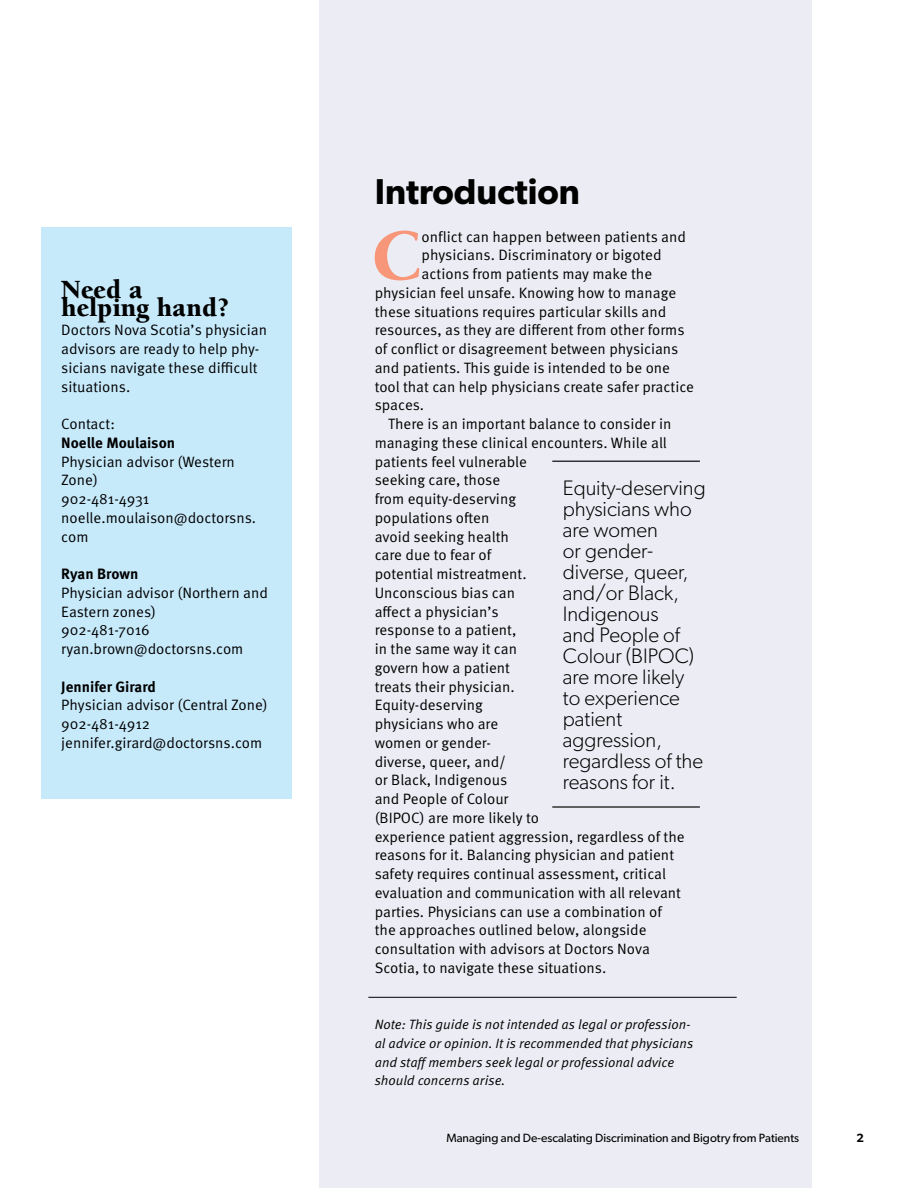
<style>
.page{position:relative;width:918px;height:1188px;background:#fff}
.page>*{position:absolute;margin:0;border:0;box-sizing:border-box;transform-origin:0 0}
.t1{font:900 74.1px "Berkeley Std";color:#f79678}
.t2{font:600 36px "Gibson";color:#000}
.t3{font:900 27px "Berkeley Std";color:#000}
.t4{font:300 21px/21px "Gibson";color:#000}
.t5{font:15px/18.8px "Meta OT Norm";color:#000}
.t6{font:700 15px "Meta OT";color:#000}
.t7{font:13.5px/18.8px "Meta OT Norm Ita";color:#000}
.t8{font:12px "Gibson";color:#000}
.t9{font:600 12px "Gibson";color:#000}
</style>
<div class="page">
<div style="left:41px;top:227px;width:250px;height:571px;background:#c7eafb"></div>
<div style="left:320px;top:0;width:492px;height:1188px;background:#ecedf4"></div>
<hr style="left:552px;top:461px;width:148px;height:1px;background:#333">
<hr style="left:552px;top:806px;width:148px;height:2px;background:#333">
<hr style="left:368px;top:997px;width:369px;height:1px;background:#000">
<h3 class="t3" style="left:61px;top:275px;width:83px">Need a</h3>
<h3 class="t3" style="left:61px;top:294px;width:169px">helping hand?</h3>
<p class="t5" style="left:61px;top:321px;width:207px">Doctors Nova Scotia’s physician advisors are ready to help phy&shy;sicians navigate these difficult situations.</p>
<p class="t5" style="left:61px;top:415px;width:55px">Contact:</p>
<p class="t6" style="left:61px;top:433px;width:115px">Noelle Moulaison</p>
<p class="t5" style="left:61px;top:452px;width:196px">Physician advisor (Western<br>Zone)<br>902-481-4931 noelle.moulaison@doctorsns. com</p>
<p class="t6" style="left:61px;top:564px;width:79px">Ryan Brown</p>
<p class="t5" style="left:61px;top:583px;width:208px">Physician advisor (Northern and<br>Eastern zones)<br>902-481-7016 ryan.brown@doctorsns.com</p>
<p class="t6" style="left:61px;top:677px;width:96px">Jennifer Girard</p>
<p class="t5" style="left:61px;top:696px;width:208px">Physician advisor (Central Zone)<br>902-481-4912 jennifer.girard@doctorsns.com</p>
<h2 class="t2" style="left:375px;top:170px;width:207px">Introduction</h2>
<h1 class="t1" style="left:371px;top:216px;width:52px">C</h1>
<p class="t5" style="left:422px;top:227px;width:266px">onflict can happen between patients and</p>
<p class="t5" style="left:422px;top:246px;width:242px">physicians. Discriminatory or bigoted</p>
<p class="t5" style="left:422px;top:265px;width:232px">actions from patients may make the</p>
<p class="t5" style="left:375px;top:283px;width:303px">physician feel unsafe. Knowing how to manage</p>
<p class="t5" style="left:375px;top:302px;width:293px">these situations requires particular skills and</p>
<p class="t5" style="left:375px;top:321px;width:312px">resources, as they are different from other forms</p>
<p class="t5" style="left:375px;top:340px;width:305px">of conflict or disagreement between physicians</p>
<p class="t5" style="left:375px;top:358px;width:297px">and patients. This guide is intended to be one</p>
<p class="t5" style="left:375px;top:377px;width:321px">tool that can help physicians create safer practice</p>
<p class="t5" style="left:375px;top:396px;width:51px">spaces.</p>
<p class="t5" style="left:388px;top:415px;width:285px">There is an important balance to consider in</p>
<p class="t5" style="left:375px;top:433px;width:294px">managing these clinical encounters. While all</p>
<p class="t5" style="left:375px;top:452px;width:154px">patients feel vulnerable</p>
<p class="t5" style="left:375px;top:471px;width:127px">seeking care, those</p>
<p class="t5" style="left:375px;top:490px;width:143px">from equity-deserving</p>
<p class="t5" style="left:375px;top:508px;width:116px">populations often</p>
<p class="t5" style="left:375px;top:527px;width:136px">avoid seeking health</p>
<p class="t5" style="left:375px;top:546px;width:118px">care due to fear of</p>
<p class="t5" style="left:375px;top:565px;width:154px">potential mistreatment.</p>
<p class="t5" style="left:375px;top:583px;width:142px">Unconscious bias can</p>
<p class="t5" style="left:375px;top:602px;width:126px">affect a physician’s</p>
<p class="t5" style="left:375px;top:621px;width:143px">response to a patient,</p>
<p class="t5" style="left:375px;top:640px;width:144px">in the same way it can</p>
<p class="t5" style="left:375px;top:658px;width:137px">govern how a patient</p>
<p class="t5" style="left:375px;top:677px;width:142px">treats their physician.</p>
<p class="t5" style="left:375px;top:696px;width:110px">Equity-deserving</p>
<p class="t5" style="left:375px;top:715px;width:125px">physicians who are</p>
<p class="t5" style="left:375px;top:733px;width:118px">women or gender-</p>
<p class="t5" style="left:375px;top:752px;width:133px">diverse, queer, and/</p>
<p class="t5" style="left:375px;top:771px;width:134px">or Black, Indigenous</p>
<p class="t5" style="left:375px;top:790px;width:135px">and People of Colour</p>
<p class="t5" style="left:375px;top:808px;width:166px">(BIPOC) are more likely to</p>
<p class="t5" style="left:375px;top:827px;width:311px">experience patient aggression, regardless of the</p>
<p class="t5" style="left:375px;top:846px;width:301px">reasons for it. Balancing physician and patient</p>
<p class="t5" style="left:375px;top:865px;width:293px">safety requires continual assessment, critical</p>
<p class="t5" style="left:375px;top:883px;width:308px">evaluation and communication with all relevant</p>
<p class="t5" style="left:375px;top:902px;width:289px">parties. Physicians can use a combination of</p>
<p class="t5" style="left:375px;top:921px;width:273px">the approaches outlined below, alongside</p>
<p class="t5" style="left:375px;top:940px;width:277px">consultation with advisors at Doctors Nova</p>
<p class="t5" style="left:375px;top:958px;width:233px">Scotia, to navigate these situations.</p>
<h3 class="t4" style="left:563px;top:477px;width:144px">Equity-deserving physicians who are women<br>or gender&shy;diverse, queer, and/or Black,<br>Indigenous<br>and People of<br>Colour (BIPOC) are more likely to experience patient aggression, regardless of the reasons for it.</h3>
<p class="t7" style="left:375px;top:1015px;width:320px">Note: This guide is not intended as legal or profession&shy;al advice or opinion. It is recommended that physicians and staff members seek legal or professional advice should concerns arise.</p>
<p class="t8" style="left:446px;top:1130px;width:354px">Managing and De-escalating Discrimination and Bigotry from Patients</p>
<p class="t9" style="left:856px;top:1130px;width:9px">2</p>
</div>
